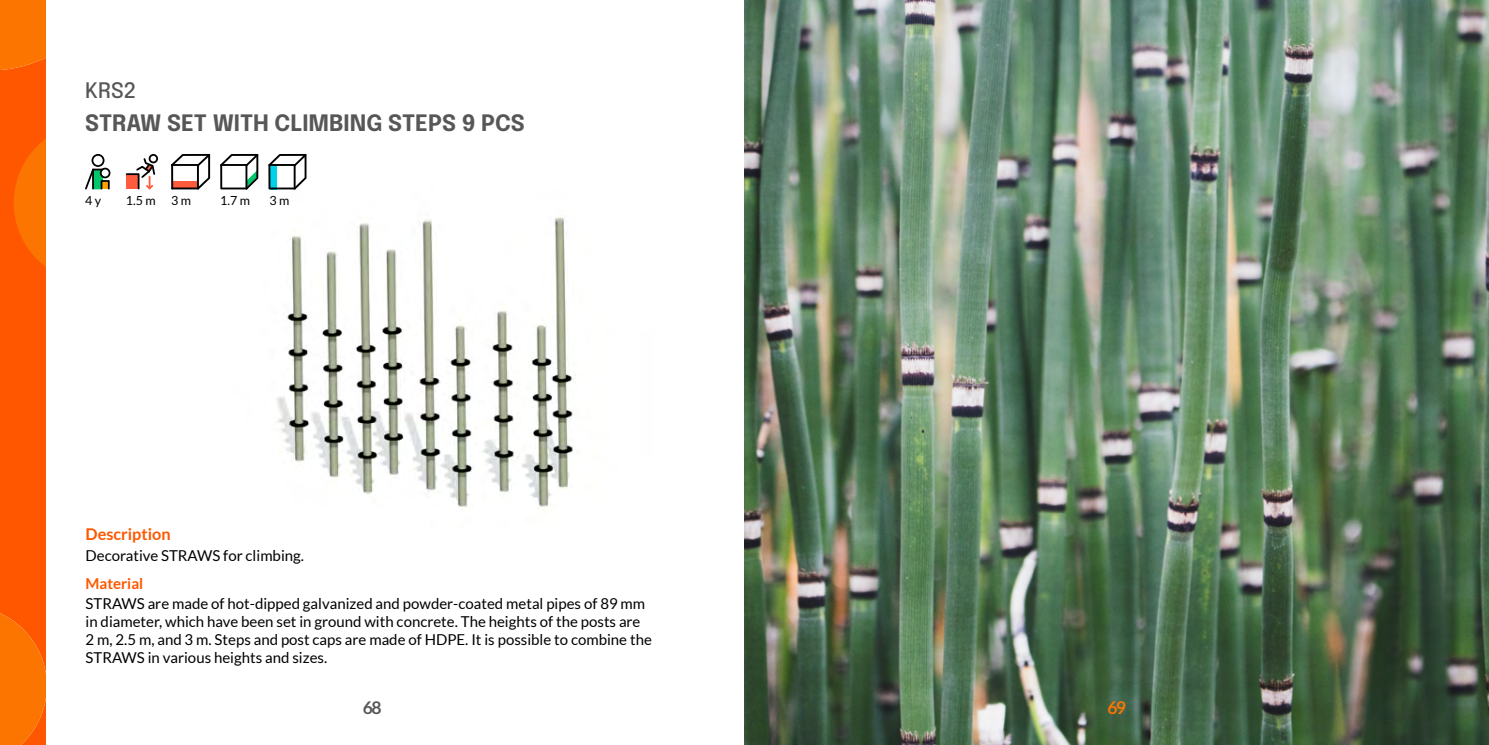
<style>
.page{position:relative;width:1489px;height:745px;background:#fff}
.page>*{position:absolute;margin:0;border:0;box-sizing:border-box;transform-origin:0 0}
.t1{font:700 22.5px "Epilogue";color:#575757}
.t2{font:500 21.25px "Epilogue";color:#575757}
.t3{font:700 17.5px "Lato";color:#575757}
.t4{font:700 17.5px "Lato";color:#fc7500}
.t5{font:700 16.25px "Lato";color:#ff5700}
.t6{font:15px/18px "Lato";color:#000}
.t7{font:700 15px "Lato";color:#ff5700}
.t8{font:12.5px "Lato";color:#000}
</style>
<div class="page">
<svg style="left:0;top:0;width:45px;height:744px;background:#fe6000"></svg>
<img style="left:190px;top:189px;width:385px;height:318px">
<img style="left:744px;top:0;width:744px;height:744px">
<svg style="left:171px;top:154px;width:39px;height:35px"></svg>
<svg style="left:268px;top:154px;width:38px;height:35px"></svg>
<svg style="left:220px;top:154px;width:38px;height:35px"></svg>
<svg style="left:85px;top:154px;width:25px;height:35px"></svg>
<svg style="left:126px;top:154px;width:32px;height:35px"></svg>
<h2 class="t2" style="left:85px;top:75px;width:53px">KRS2</h2>
<h1 class="t1" style="left:85px;top:106px;width:441px">STRAW SET WITH CLIMBING STEPS 9 PCS</h1>
<p class="t8" style="left:85px;top:194px;width:18px">4 y</p>
<p class="t8" style="left:126px;top:194px;width:67px">1.5 m 3 m</p>
<p class="t8" style="left:220px;top:194px;width:31px">1.7 m</p>
<p class="t8" style="left:269px;top:194px;width:21px">3 m</p>
<p class="t5" style="left:85px;top:524px;width:87px">Description</p>
<p class="t6" style="left:85px;top:546px;width:220px">Decorative STRAWS for climbing.</p>
<p class="t7" style="left:85px;top:574px;width:59px">Material</p>
<p class="t6" style="left:85px;top:594px;width:568px">STRAWS are made of hot-dipped galvanized and powder-coated metal pipes of 89 mm in diameter, which have been set in ground with concrete. The heights of the posts are 2 m, 2.5 m, and 3 m. Steps and post caps are made of HDPE. It is possible to combine the STRAWS in various heights and sizes.</p>
<p class="t3" style="left:363px;top:697px;width:20px">68</p>
<p class="t4" style="left:1107px;top:697px;width:20px">69</p>
</div>
